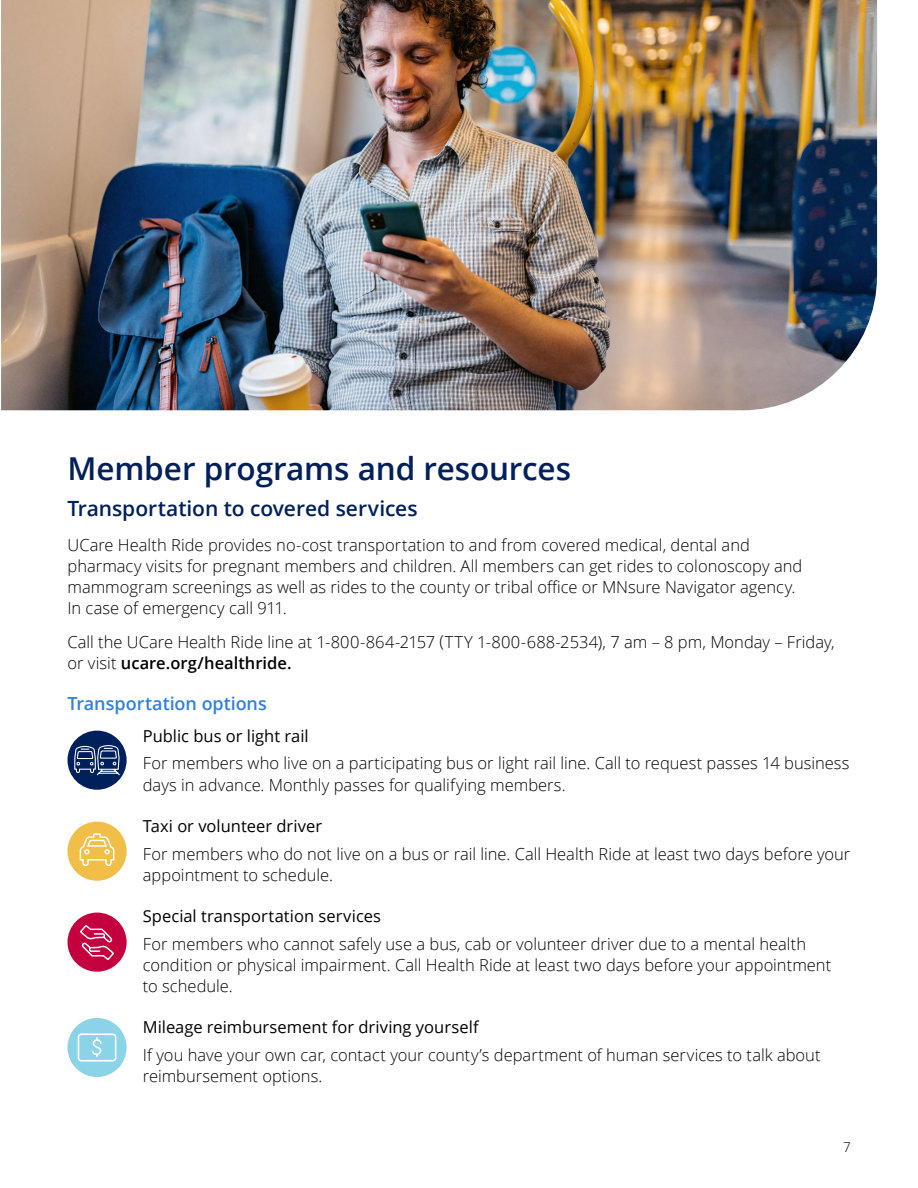
<style>
.page{position:relative;width:918px;height:1188px;background:#fff}
.page>*{position:absolute;margin:0;border:0;box-sizing:border-box;transform-origin:0 0}
.t1{font:600 31.5px "Open Sans";letter-spacing:-.005em;color:#00205b}
.t2{font:600 21px "Open Sans";letter-spacing:-.005em;color:#00205b}
.t3{font:600 18px "Open Sans";letter-spacing:-.005em;color:#307fe2}
.t4{font:300 16.5px/21px "Open Sans";color:#000}
.t5{font:16.5px "Open Sans";color:#000}
.t6{font:300 13.5px "Open Sans";color:#000}
.s1{font-weight:600}
</style>
<div class="page">
<img style="left:1px;top:0;width:876px;height:410px">
<div style="left:68px;top:913px;width:59px;height:59px;background:#c5003e;border-radius:50%"></div>
<svg style="left:80px;top:926px;width:34px;height:34px"></svg>
<div style="left:68px;top:822px;width:59px;height:59px;background:#f1be48;border-radius:50%"></div>
<svg style="left:79px;top:833px;width:36px;height:33px"></svg>
<div style="left:68px;top:1018px;width:59px;height:59px;background:#8bd3e6;border-radius:50%"></div>
<div style="left:78px;top:1033px;width:39px;height:29px;border:2px solid #fff;border-radius:3px"></div>
<svg style="left:91px;top:1037px;width:11px;height:40px"></svg>
<div style="left:68px;top:731px;width:59px;height:59px;background:#00205b;border-radius:50%"></div>
<svg style="left:74px;top:733px;width:47px;height:43px"></svg>
<h1 class="t1" style="left:68px;top:447px;width:505px">Member programs and resources</h1>
<p class="t2" style="left:68px;top:494px;width:352px">Transportation to covered services</p>
<p class="t4" style="left:68px;top:534px;width:736px">UCare Health Ride provides no-cost transportation to and from covered medical, dental and pharmacy visits for pregnant members and children. All members can get rides to colonoscopy and mammogram screenings as well as rides to the county or tribal office or MNsure Navigator agency.<br>In case of emergency call 911.</p>
<p class="t4" style="left:68px;top:631px;width:769px">Call the UCare Health Ride line at 1-800-864-2157 (TTY 1-800-688-2534), 7 am – 8 pm, Monday – Friday, or visit <span class="s1">ucare.org/healthride.</span></p>
<p class="t3" style="left:68px;top:692px;width:201px">Transportation options</p>
<p class="t5" style="left:143px;top:724px;width:167px">Public bus or light rail</p>
<p class="t4" style="left:143px;top:753px;width:708px">For members who live on a participating bus or light rail line. Call to request passes 14 business days in advance. Monthly passes for qualifying members.</p>
<p class="t5" style="left:143px;top:814px;width:181px">Taxi or volunteer driver</p>
<p class="t4" style="left:143px;top:843px;width:709px">For members who do not live on a bus or rail line. Call Health Ride at least two days before your appointment to schedule.</p>
<p class="t5" style="left:143px;top:904px;width:240px">Special transportation services</p>
<p class="t4" style="left:143px;top:933px;width:690px">For members who cannot safely use a bus, cab or volunteer driver due to a mental health condition or physical impairment. Call Health Ride at least two days before your appointment to schedule.</p>
<p class="t5" style="left:143px;top:1015px;width:337px">Mileage reimbursement for driving yourself</p>
<p class="t4" style="left:143px;top:1044px;width:679px">If you have your own car, contact your county’s department of human services to talk about reimbursement options.</p>
<p class="t6" style="left:843px;top:1138px;width:9px">7</p>
</div>
